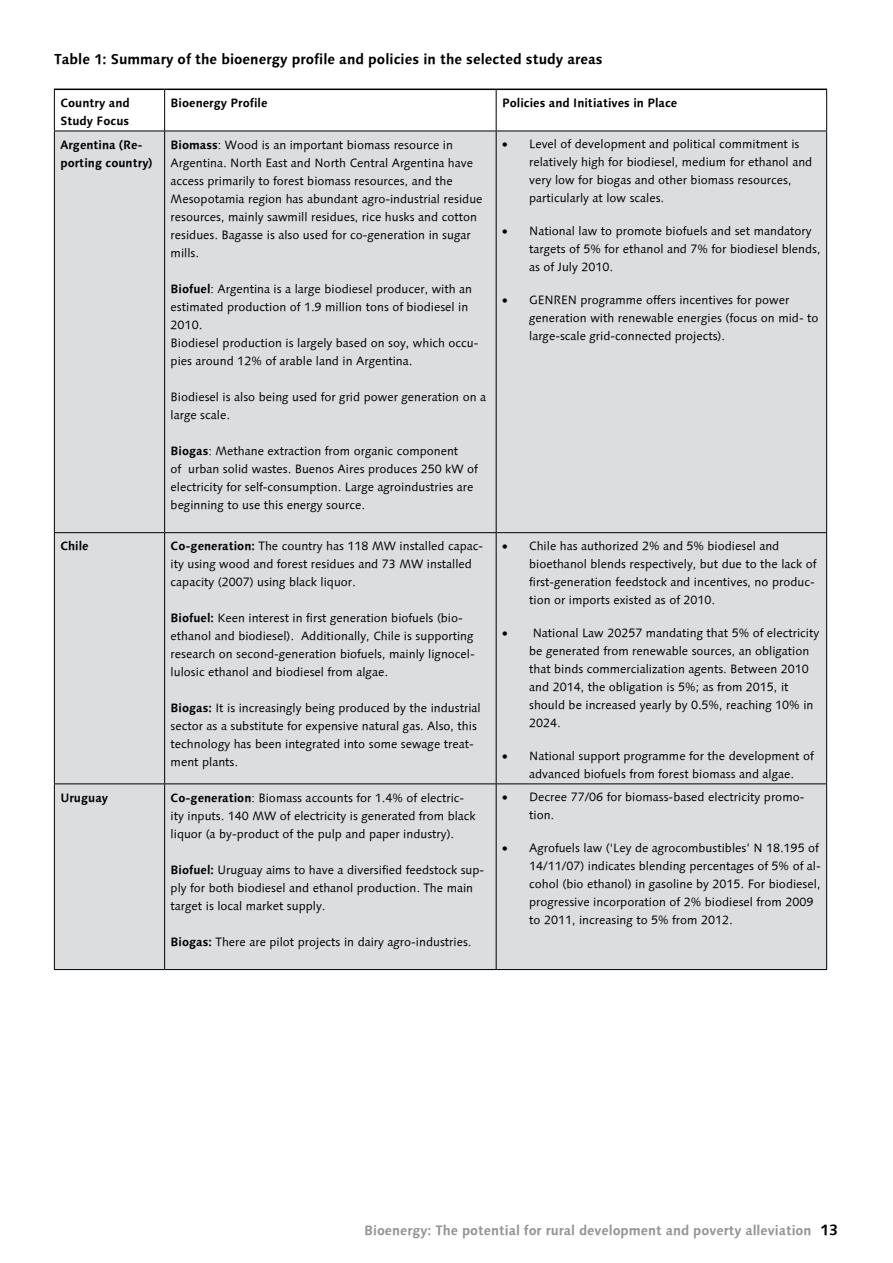
<style>
.page{position:relative;width:893px;height:1263px;background:#fff}
.page>*{position:absolute;margin:0;border:0;box-sizing:border-box;transform-origin:0 0}
.t1{font:700 14.25px "Linotype Syntax";color:#000}
.t2{font:700 13.5px "Linotype Syntax";color:#939598}
.t3{font:12px/18px "Linotype Syntax";color:#000}
.t4{font:700 12px/18px "Linotype Syntax";color:#000}
.s1{font-weight:700}
.s2{font-size:15px;color:#000}
</style>
<div class="page">
<div style="left:55px;top:132px;width:771px;height:837px;background:#dcddde"></div>
<hr style="left:54px;top:89px;width:111px;height:1px;background:#000">
<hr style="left:165px;top:89px;width:331px;height:1px;background:#000">
<hr style="left:496px;top:89px;width:331px;height:1px;background:#000">
<hr style="left:164px;top:90px;width:1px;height:41px;background:#000">
<hr style="left:496px;top:90px;width:1px;height:41px;background:#000">
<hr style="left:54px;top:131px;width:111px;height:1px;background:#000">
<hr style="left:165px;top:131px;width:331px;height:1px;background:#000">
<hr style="left:164px;top:131px;width:1px;height:401px;background:#000">
<hr style="left:496px;top:131px;width:331px;height:1px;background:#000">
<hr style="left:496px;top:131px;width:1px;height:401px;background:#000">
<hr style="left:54px;top:532px;width:111px;height:1px;background:#000">
<hr style="left:165px;top:532px;width:331px;height:1px;background:#000">
<hr style="left:164px;top:533px;width:1px;height:250px;background:#000">
<hr style="left:496px;top:532px;width:331px;height:1px;background:#000">
<hr style="left:496px;top:533px;width:1px;height:250px;background:#000">
<hr style="left:54px;top:783px;width:111px;height:1px;background:#000">
<hr style="left:165px;top:783px;width:331px;height:1px;background:#000">
<hr style="left:164px;top:784px;width:1px;height:185px;background:#000">
<hr style="left:496px;top:783px;width:331px;height:1px;background:#000">
<hr style="left:496px;top:784px;width:1px;height:185px;background:#000">
<hr style="left:54px;top:969px;width:111px;height:1px;background:#000">
<hr style="left:165px;top:969px;width:331px;height:1px;background:#000">
<hr style="left:496px;top:969px;width:331px;height:1px;background:#000">
<hr style="left:54px;top:90px;width:1px;height:41px;background:#000">
<hr style="left:826px;top:90px;width:1px;height:41px;background:#000">
<hr style="left:54px;top:131px;width:1px;height:401px;background:#000">
<hr style="left:826px;top:131px;width:1px;height:401px;background:#000">
<hr style="left:54px;top:533px;width:1px;height:250px;background:#000">
<hr style="left:826px;top:533px;width:1px;height:250px;background:#000">
<hr style="left:54px;top:784px;width:1px;height:185px;background:#000">
<hr style="left:826px;top:784px;width:1px;height:185px;background:#000">
<p class="t1" style="left:54px;top:50px;width:550px">Table 1: Summary of the bioenergy profile and policies in the selected study areas</p>
<p class="t4" style="left:60px;top:94px;width:71px">Country and<br>Study Focus</p>
<p class="t4" style="left:171px;top:94px;width:98px">Bioenergy Profile</p>
<p class="t4" style="left:502px;top:94px;width:177px">Policies and Initiatives in Place</p>
<p class="t4" style="left:60px;top:135px;width:94px">Argentina (Re&shy;porting country)</p>
<p class="t3" style="left:171px;top:136px;width:313px"><span class="s1">Biomass</span>: Wood is an important biomass resource in Argentina. North East and North Central Argentina have access primarily to forest biomass resources, and the Mesopotamia region has abundant agro-industrial residue resources, mainly sawmill residues, rice husks and cotton residues. Bagasse is also used for co-generation in sugar mills.</p>
<p class="t3" style="left:171px;top:280px;width:309px"><span class="s1">Biofuel</span>: Argentina is a large biodiesel producer, with an estimated production of 1.9 million tons of biodiesel in 2010.<br>Biodiesel production is largely based on soy, which occu&shy;pies around 12% of arable land in Argentina.</p>
<p class="t3" style="left:171px;top:388px;width:317px">Biodiesel is also being used for grid power generation on a large scale.</p>
<p class="t3" style="left:171px;top:442px;width:309px"><span class="s1">Biogas</span>: Methane extraction from organic component<br>of urban solid wastes. Buenos Aires produces 250 kW of electricity for self-consumption. Large agroindustries are beginning to use this energy source.</p>
<p class="t3" style="left:529px;top:135px;width:285px;text-indent:-27px">• Level of development and political commitment is relatively high for biodiesel, medium for ethanol and very low for biogas and other biomass resources, particularly at low scales.</p>
<p class="t3" style="left:529px;top:222px;width:293px;text-indent:-27px">• National law to promote biofuels and set mandatory targets of 5% for ethanol and 7% for biodiesel blends, as of July 2010.</p>
<p class="t3" style="left:529px;top:291px;width:291px;text-indent:-27px">• GENREN programme offers incentives for power generation with renewable energies (focus on mid- to large-scale grid-connected projects).</p>
<p class="t4" style="left:60px;top:537px;width:30px">Chile</p>
<p class="t3" style="left:171px;top:537px;width:314px"><span class="s1">Co-generation:</span> The country has 118 MW installed capac&shy;ity using wood and forest residues and 73 MW installed capacity (2007) using black liquor.</p>
<p class="t3" style="left:171px;top:609px;width:306px"><span class="s1">Biofuel:</span> Keen interest in first generation biofuels (bio&shy;ethanol and biodiesel). Additionally, Chile is supporting research on second-generation biofuels, mainly lignocel&shy;lulosic ethanol and biodiesel from algae.</p>
<p class="t3" style="left:171px;top:699px;width:312px"><span class="s1">Biogas:</span> It is increasingly being produced by the industrial sector as a substitute for expensive natural gas. Also, this technology has been integrated into some sewage treat&shy;ment plants.</p>
<p class="t4" style="left:60px;top:788px;width:49px">Uruguay</p>
<p class="t3" style="left:171px;top:788px;width:307px"><span class="s1">Co-generation</span>: Biomass accounts for 1.4% of electric&shy;ity inputs. 140 MW of electricity is generated from black liquor (a by-product of the pulp and paper industry).</p>
<p class="t3" style="left:171px;top:860px;width:315px"><span class="s1">Biofuel:</span> Uruguay aims to have a diversified feedstock sup&shy;ply for both biodiesel and ethanol production. The main target is local market supply.</p>
<p class="t3" style="left:171px;top:932px;width:302px"><span class="s1">Biogas:</span> There are pilot projects in dairy agro-industries.</p>
<p class="t3" style="left:529px;top:537px;width:289px;text-indent:-27px">• Chile has authorized 2% and 5% biodiesel and bioethanol blends respectively, but due to the lack of first-generation feedstock and incentives, no produc&shy;tion or imports existed as of 2010.</p>
<p class="t3" style="left:529px;top:624px;width:292px;text-indent:-27px">• National Law 20257 mandating that 5% of electricity be generated from renewable sources, an obligation that binds commercialization agents. Between 2010 and 2014, the obligation is 5%; as from 2015, it should be increased yearly by 0.5%, reaching 10% in 2024.</p>
<p class="t3" style="left:529px;top:747px;width:286px;text-indent:-27px">• National support programme for the development of advanced biofuels from forest biomass and algae.</p>
<p class="t3" style="left:529px;top:788px;width:277px;text-indent:-27px">• Decree 77/06 for biomass-based electricity promo&shy;tion.</p>
<p class="t3" style="left:529px;top:839px;width:293px;text-indent:-27px">• Agrofuels law (‘Ley de agrocombustibles’ N 18.195 of 14/11/07) indicates blending percentages of 5% of al&shy;cohol (bio ethanol) in gasoline by 2015. For biodiesel, progressive incorporation of 2% biodiesel from 2009 to 2011, increasing to 5% from 2012.</p>
<p class="t2" style="left:364px;top:1222px;width:475px">Bioenergy: The potential for rural development and poverty alleviation <span class="s2">13</span></p>
</div>
